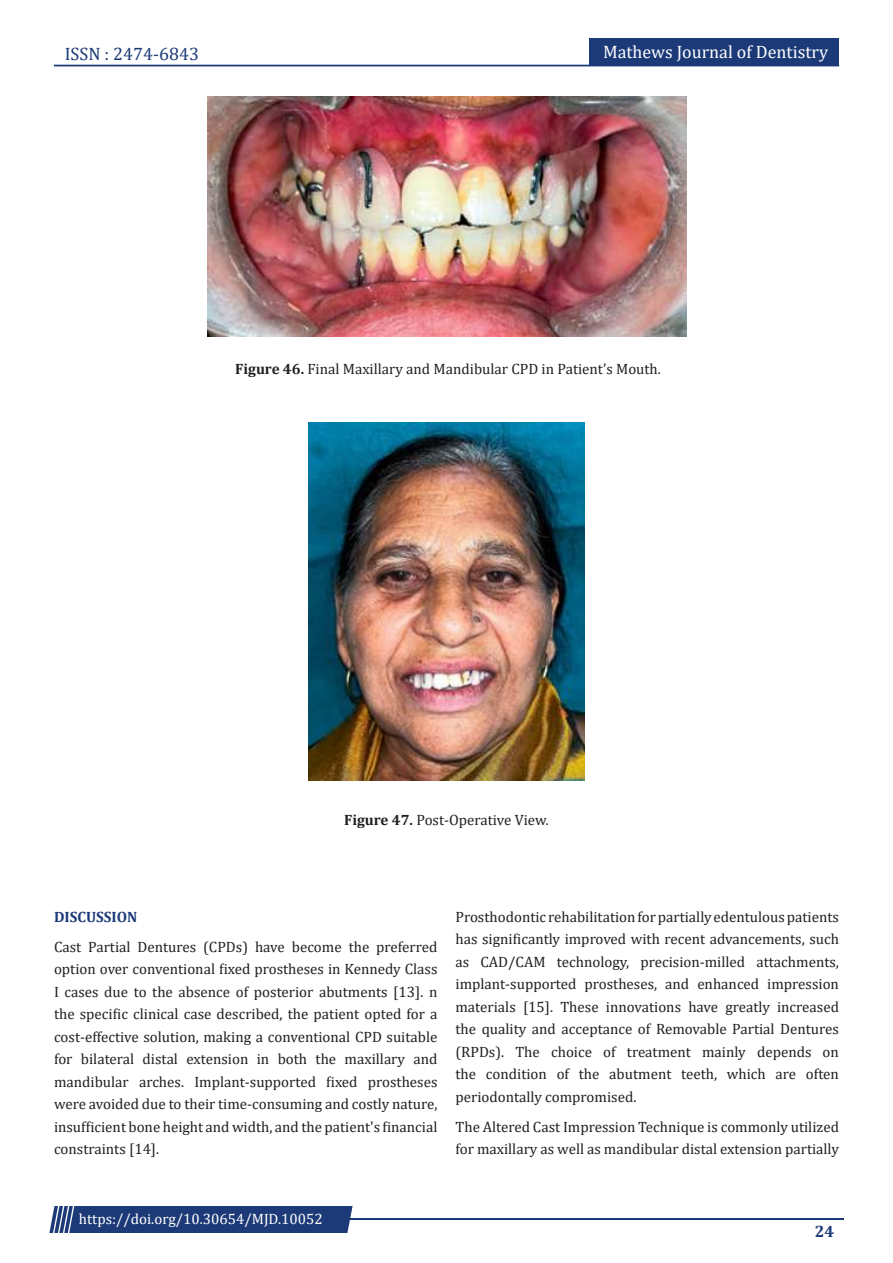
<style>
.page{position:relative;width:893px;height:1263px;background:#fff}
.page>*{position:absolute;margin:0;border:0;box-sizing:border-box;transform-origin:0 0}
.t1{font:18px "Cambria";color:#fff}
.t2{font:18px "Cambria";color:#1c3a78}
.t3{font:700 16.5px "Cambria";color:#1c3a78}
.t4{font:15px/22.5px "Cambria";color:#231f20;text-align:justify}
.t5{font:15px "Cambria";color:#fff}
.t6{font:700 15px "Cambria";color:#1c3a78}
.s1{font-weight:700}
</style>
<div class="page">
<div style="left:54px;top:65px;width:785px;height:1px;border:1px solid #1c3a78"></div>
<div style="left:589px;top:39px;width:250px;height:27px;background:#1c3a78"></div>
<hr style="left:310px;top:1219px;width:534px;height:1px;background:#1c3a78">
<div style="left:49px;top:1206px;width:304px;height:27px;background:#1c3a78"></div>
<img style="left:207px;top:97px;width:479px;height:239px">
<img style="left:309px;top:423px;width:276px;height:357px">
<p class="t2" style="left:65px;top:43px;width:136px">ISSN : 2474-6843</p>
<p class="t1" style="left:603px;top:41px;width:227px">Mathews Journal of Dentistry</p>
<p class="t4" style="left:235px;top:357px;width:427px"><span class="s1">Figure 46.</span> Final Maxillary and Mandibular CPD in Patient’s Mouth.</p>
<p class="t4" style="left:344px;top:809px;width:206px"><span class="s1">Figure 47.</span> Post-Operative View.</p>
<p class="t6" style="left:54px;top:906px;width:85px">DISCUSSION</p>
<p class="t4" style="left:54px;top:935px;width:385px">Cast Partial Dentures (CPDs) have become the preferred option over conventional fixed prostheses in Kennedy Class I cases due to the absence of posterior abutments [13]. n the specific clinical case described, the patient opted for a cost-effective solution, making a conventional CPD suitable for bilateral distal extension in both the maxillary and mandibular arches. Implant-supported fixed prostheses were avoided due to their time-consuming and costly nature, insufficient bone height and width, and the patient's financial constraints [14].</p>
<p class="t4" style="left:455px;top:905px;width:385px">Prosthodontic rehabilitation for partially edentulous patients has significantly improved with recent advancements, such as CAD/CAM technology, precision-milled attachments, implant-supported prostheses, and enhanced impression materials [15]. These innovations have greatly increased the quality and acceptance of Removable Partial Dentures (RPDs). The choice of treatment mainly depends on the condition of the abutment teeth, which are often periodontally compromised.</p>
<p class="t4" style="left:455px;top:1115px;width:385px">The Altered Cast Impression Technique is commonly utilized for maxillary as well as mandibular distal extension partially</p>
<p class="t5" style="left:79px;top:1210px;width:245px">https://doi.org/10.30654/MJD.10052</p>
<p class="t3" style="left:815px;top:1220px;width:21px">24</p>
</div>
